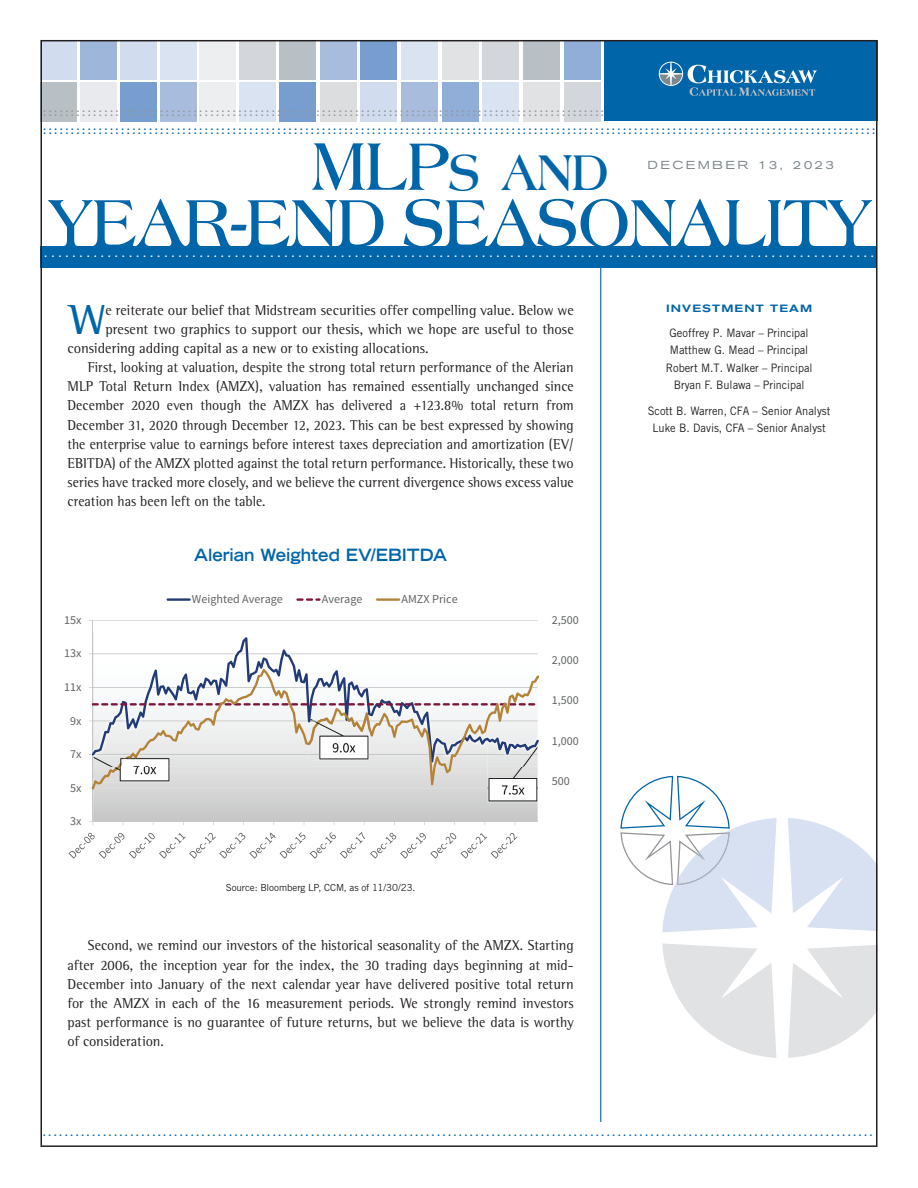
<style>
.page{position:relative;width:918px;height:1188px;background:#fff}
.page>*{position:absolute;margin:0;border:0;box-sizing:border-box;transform-origin:0 0}
.t1{font:700 72px "Americana Std";letter-spacing:-.01em;color:#0065a9;scale:.86 1}
.t2{font:700 54px "Americana Std";color:#0065a9;scale:.86 1}
.PG2_10-10_Body_First{font:700 43.05px "Rotis Semi Serif";color:#0065a9;scale:.96 1}
.t3{font:700 expanded 16.95px "Trade Gothic LT Std";letter-spacing:-.005em;color:#0065a9;scale:.92 1}
.t4{font:15px "AG Book Rounded";color:#0065a9}
.t5{font:15px "AG Book Rounded";color:#939598}
.t6{font:15px "AG Book Rounded";color:#fff}
.PG2_10-10_Body_Rest{font:14.7px/19.2px "Rotis Semi Serif";color:#231f20;text-align:justify;scale:.95 1}
.PG2_10-10_Body_Rest-2{font:14.7px/19.2px "Rotis Semi Serif";color:#231f20;text-align:justify;scale:.96 1}
.PG2_10-10_Body_First-2{font:14.7px "Rotis Semi Serif";color:#231f20}
.t7{font:13.8px "Source Sans Pro";color:#606264}
.t8{font:12.15px "Source Sans Pro";color:#606264}
.t9{font:11.7px "Trade Gothic LT Std";color:#231f20;scale:.95 1}
.t10{font:expanded 11.55px "Akzidenz Grotesk BE";letter-spacing:.2em;color:#7e888d;scale:1.05 1}
.t11{font:500 expanded 10.5px "Akzidenz Grotesk BE";letter-spacing:.1em;color:#0065a9;scale:1.05 1}
.t12{font:9.75px "Trade Gothic LT Std";letter-spacing:-.005em;color:#231f20}
.s1{font-size:72px}
</style>
<div class="page">
<svg style="left:620px;top:776px;width:157px;height:156px"></svg>
<svg style="left:788px;top:818px;width:87px;height:113px"></svg>
<svg style="left:662px;top:943px;width:114px;height:115px"></svg>
<svg style="left:788px;top:945px;width:87px;height:113px"></svg>
<div style="left:40px;top:246px;width:838px;height:21px;background:#0065a9"></div>
<div style="left:280px;top:40px;width:36px;height:40px;background:#b9c0c5"></div>
<div style="left:280px;top:82px;width:36px;height:40px;background:#779ece"></div>
<div style="left:240px;top:40px;width:36px;height:40px;background:#d3d7db"></div>
<div style="left:240px;top:82px;width:36px;height:40px;background:#d9e3f1"></div>
<div style="left:200px;top:40px;width:36px;height:40px;background:#eceef0"></div>
<div style="left:200px;top:82px;width:36px;height:40px;background:#eceef0"></div>
<div style="left:160px;top:40px;width:36px;height:40px;background:#d9e3f1"></div>
<div style="left:160px;top:82px;width:36px;height:40px;background:#a8bdde"></div>
<div style="left:120px;top:40px;width:36px;height:40px;background:#d1dcee"></div>
<div style="left:120px;top:82px;width:36px;height:40px;background:#779ece"></div>
<div style="left:80px;top:40px;width:36px;height:40px;background:#9db6da"></div>
<div style="left:80px;top:82px;width:36px;height:40px;background:#e8eaed"></div>
<div style="left:40px;top:40px;width:37px;height:40px;background:#d1dcee"></div>
<div style="left:40px;top:82px;width:37px;height:40px;background:#b9c0c5"></div>
<div style="left:320px;top:40px;width:36px;height:40px;background:#a8bdde"></div>
<div style="left:320px;top:82px;width:36px;height:40px;background:#dcdddf"></div>
<div style="left:360px;top:40px;width:37px;height:40px;background:#779ece"></div>
<div style="left:360px;top:82px;width:37px;height:40px;background:#d1dcee"></div>
<div style="left:401px;top:40px;width:37px;height:40px;background:#d9e3f1"></div>
<div style="left:401px;top:82px;width:37px;height:40px;background:#a8bdde"></div>
<div style="left:442px;top:40px;width:37px;height:40px;background:#e1e2e4"></div>
<div style="left:442px;top:82px;width:37px;height:40px;background:#90aed7"></div>
<div style="left:483px;top:40px;width:36px;height:40px;background:#d3d7db"></div>
<div style="left:483px;top:82px;width:36px;height:40px;background:#d9e3f1"></div>
<div style="left:523px;top:40px;width:37px;height:40px;background:#b9c0c5"></div>
<div style="left:523px;top:82px;width:37px;height:40px;background:#e1e2e4"></div>
<div style="left:564px;top:40px;width:37px;height:40px;background:#90aed7"></div>
<div style="left:564px;top:82px;width:37px;height:40px;background:#d3d7db"></div>
<hr style="left:600px;top:265px;width:1px;height:857px;background:#0065a9">
<div style="left:604px;top:40px;width:274px;height:82px;background:#0065a9"></div>
<svg style="left:659px;top:62px;width:158px;height:34px"></svg>
<svg style="left:69px;top:832px;width:448px;height:27px"></svg>
<hr style="left:167px;top:598px;width:24px;height:3px;background:#213b77">
<svg style="left:296px;top:598px;width:25px;height:3px"></svg>
<hr style="left:376px;top:598px;width:24px;height:3px;background:#b4833a">
<svg style="left:89px;top:620px;width:450px;height:205px"></svg>
<img style="left:487px;top:754px;width:51px;height:1px">
<img style="left:498px;top:746px;width:38px;height:9px">
<p class="t5" style="left:43px;top:98px;width:562px">.....................................................................................................</p>
<p class="t5" style="left:43px;top:103px;width:562px">.....................................................................................................</p>
<p class="t4" style="left:43px;top:116px;width:834px">......................................................................................................................................................</p>
<p class="t4" style="left:43px;top:121px;width:834px">......................................................................................................................................................</p>
<p class="t2" style="left:311px;top:141px;width:347px"><span class="s1">MLP</span>S AND</p>
<p class="t1" style="left:48px;top:182px;width:960px">YEAR-END SEASONALITY</p>
<p class="t10" style="left:648px;top:158px;width:179px">DECEMBER 13, 2023</p>
<p class="t6" style="left:44px;top:244px;width:831px">......................................................................................................................</p>
<p class="PG2_10-10_Body_First" style="left:70px;top:294px;width:39px">W</p>
<p class="PG2_10-10_Body_First-2" style="left:105px;top:301px;width:470px">e reiterate our belief that Midstream securities offer compelling value. Below we</p>
<p class="PG2_10-10_Body_First-2" style="left:105px;top:320px;width:470px">present two graphics to support our thesis, which we hope are useful to those</p>
<p class="PG2_10-10_Body_First-2" style="left:68px;top:340px;width:363px">considering adding capital as a new or to existing allocations.</p>
<p class="PG2_10-10_Body_Rest" style="left:68px;top:358px;width:534px;text-indent:20px">First, looking at valuation, despite the strong total return performance of the Alerian MLP Total Return Index (AMZX), valuation has remained essentially unchanged since December 2020 even though the AMZX has delivered a +123.8% total return from December 31, 2020 through December 12, 2023. This can be best expressed by showing the enterprise value to earnings before interest taxes depreciation and amortization (EV/ EBITDA) of the AMZX plotted against the total return performance. Historically, these two series have tracked more closely, and we believe the current divergence shows excess value creation has been left on the table.</p>
<p class="t3" style="left:194px;top:544px;width:276px">Alerian Weighted EV/EBITDA</p>
<p class="t8" style="left:64px;top:612px;width:19px">15x</p>
<p class="t8" style="left:64px;top:646px;width:19px">13x</p>
<p class="t8" style="left:64px;top:679px;width:19px">11x</p>
<p class="t8" style="left:70px;top:713px;width:13px">9x</p>
<p class="t8" style="left:70px;top:746px;width:13px">7x</p>
<p class="t8" style="left:70px;top:780px;width:13px">5x</p>
<p class="t8" style="left:70px;top:813px;width:13px">3x</p>
<p class="t8" style="left:192px;top:592px;width:93px">Weighted Average</p>
<p class="t8" style="left:322px;top:592px;width:42px">Average</p>
<p class="t8" style="left:401px;top:592px;width:58px">AMZX Price</p>
<p class="t7" style="left:257px;top:879px;width:203px">| Current = 7.8x | Minimum = 3.4x</p>
<p class="t12" style="left:226px;top:881px;width:191px">Source: Bloomberg LP, CCM, as of 11/30/23.</p>
<p class="t8" style="left:552px;top:612px;width:29px">2,500</p>
<p class="t8" style="left:552px;top:653px;width:29px">2,000</p>
<p class="t8" style="left:552px;top:693px;width:29px">1,500</p>
<p class="t8" style="left:552px;top:733px;width:29px">1,000</p>
<p class="t8" style="left:552px;top:773px;width:20px">500</p>
<p class="PG2_10-10_Body_Rest-2" style="left:68px;top:936px;width:529px;text-indent:20px">Second, we remind our investors of the historical seasonality of the AMZX. Starting after 2006, the inception year for the index, the 30 trading days beginning at mid-December into January of the next calendar year have delivered positive total return for the AMZX in each of the 16 measurement periods. We strongly remind investors past performance is no guarantee of future returns, but we believe the data is worthy of consideration.</p>
<p class="t11" style="left:666px;top:302px;width:141px">INVESTMENT TEAM</p>
<p class="t9" style="left:670px;top:326px;width:148px">Geoffrey P. Mavar – Principal</p>
<p class="t9" style="left:670px;top:343px;width:147px">Matthew G. Mead – Principal</p>
<p class="t9" style="left:666px;top:361px;width:156px">Robert M.T. Walker – Principal</p>
<p class="t9" style="left:674px;top:378px;width:139px">Bryan F. Bulawa – Principal</p>
<p class="t9" style="left:648px;top:403px;width:194px">Scott B. Warren, CFA – Senior Analyst</p>
<p class="t9" style="left:652px;top:421px;width:184px">Luke B. Davis, CFA – Senior Analyst</p>
<p class="t4" style="left:43px;top:1122px;width:831px">........................................................................................................................................................</p>
</div>
